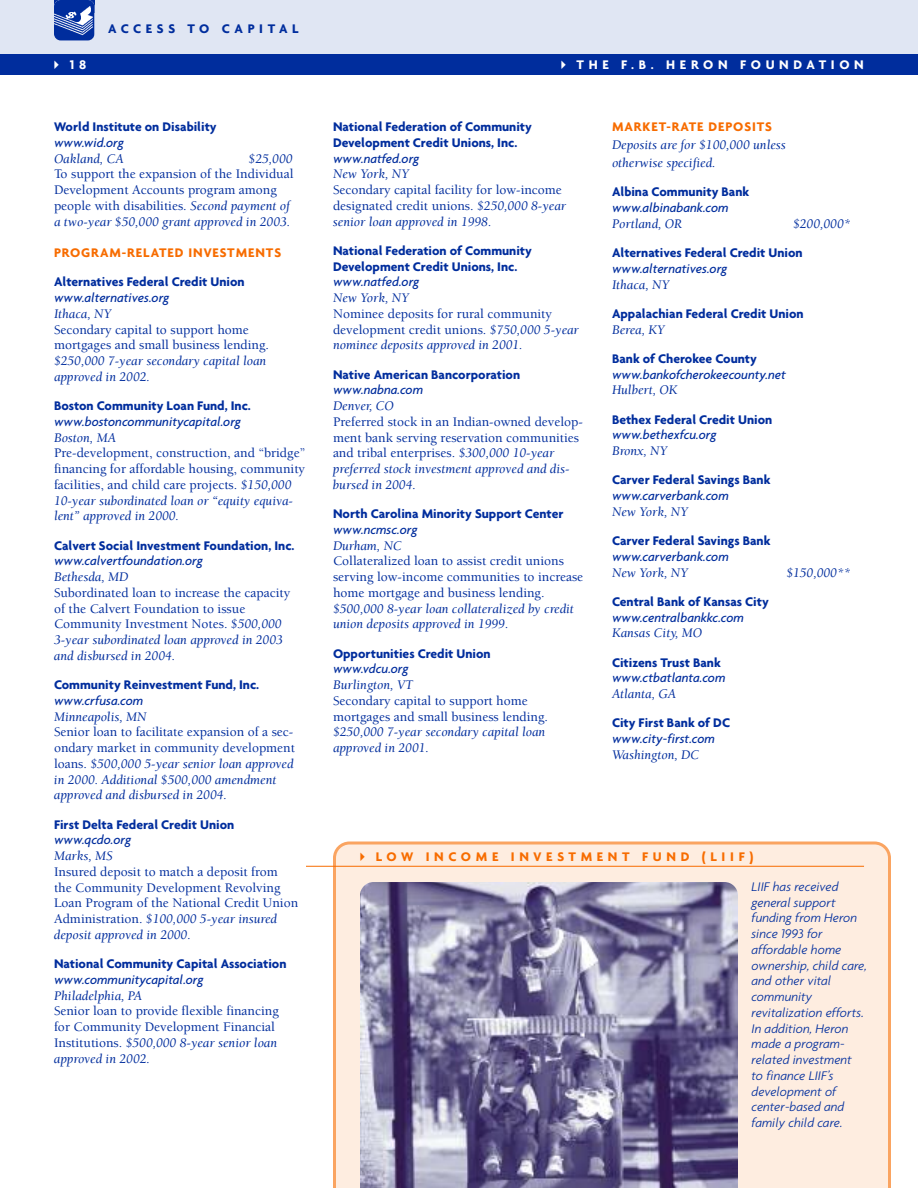
<style>
.page{position:relative;width:918px;height:1188px;background:#fff}
.page>*{position:absolute;margin:0;border:0;box-sizing:border-box;transform-origin:0 0}
.t1{font:500 13.5px/15.8px "Berkeley";color:#002d9d}
.t2{font:700 13.5px/15.8px "Agenda";color:#002d9d}
.t3{font:italic 13.5px/15.8px "Berkeley";color:#002d9d}
.t4{font:italic 500 13.5px "Agenda";color:#002d9d}
.t5{font:italic 300 13.5px/15.8px "Agenda";color:#002d9d}
.t6{font:700 13.5px "Agenda";letter-spacing:.065em;color:#f76c00}
.t7{font:700 13.5px "Agenda";letter-spacing:.345em;color:#f76c00}
.t8{font:700 13.5px "Agenda";letter-spacing:.345em;color:#fff}
.t9{font:700 13.5px "Agenda";letter-spacing:.345em;color:#002d9d}
.s1{font-weight:400;font-style:italic}
.s2{font-weight:500;font-style:normal}
</style>
<div class="page">
<div style="left:0;top:54px;width:918px;height:20px;background:#002d9d"></div>
<div style="left:0;top:0;width:918px;height:54px;background:#e0e6f3"></div>
<div style="left:333px;top:842px;width:558px;height:346px;background:#feede0"></div>
<hr style="left:306px;top:866px;width:558px;height:1px;background:#f76c00">
<img style="left:360px;top:882px;width:378px;height:306px">
<svg style="left:54px;top:0;width:40px;height:4px"></svg>
<img style="left:54px;top:0;width:40px;height:40px;border-radius:7px">
<p class="t9" style="left:108px;top:21px;width:192px">ACCESS TO CAPITAL</p>
<p class="t8" style="left:49px;top:56px;width:38px">✔18</p>
<p class="t8" style="left:556px;top:56px;width:309px">✔ THE F.B. HERON FOUNDATION</p>
<p class="t2" style="left:54px;top:119px;width:164px">World Institute on Disability</p>
<p class="t4" style="left:54px;top:134px;width:72px">www.wid.org</p>
<p class="t3" style="left:54px;top:152px;width:71px">Oakland, CA</p>
<p class="t3" style="left:249px;top:152px;width:45px">$25,000</p>
<p class="t1" style="left:54px;top:167px;width:241px">To support the expansion of the Individual Development Accounts program among people with disabilities. <span class="s1">Second payment of a two-year $50,000 grant approved in 2003.</span></p>
<p class="t6" style="left:54px;top:245px;width:229px">PROGRAM-RELATED INVESTMENTS</p>
<p class="t2" style="left:54px;top:274px;width:192px">Alternatives Federal Credit Union</p>
<p class="t4" style="left:54px;top:290px;width:117px">www.alternatives.org</p>
<p class="t3" style="left:54px;top:307px;width:59px">Ithaca, NY</p>
<p class="t1" style="left:54px;top:323px;width:217px">Secondary capital to support home mortgages and small business lending.</p>
<p class="t3" style="left:54px;top:354px;width:214px">$250,000 7-year secondary capital loan approved in 2002.</p>
<p class="t2" style="left:54px;top:398px;width:198px">Boston Community Loan Fund, Inc.</p>
<p class="t4" style="left:54px;top:413px;width:189px">www.bostoncommunitycapital.org</p>
<p class="t3" style="left:54px;top:431px;width:63px">Boston, MA</p>
<p class="t1" style="left:54px;top:446px;width:253px">Pre-development, construction, and “bridge” financing for affordable housing, community facilities, and child care projects. <span class="s1">$150,000<br>10-year subordinated loan or “equity equiva&shy;lent” approved in 2000.</span></p>
<p class="t2" style="left:54px;top:537px;width:242px">Calvert Social Investment Foundation, Inc.</p>
<p class="t4" style="left:54px;top:553px;width:150px">www.calvertfoundation.org</p>
<p class="t3" style="left:54px;top:570px;width:76px">Bethesda, MD</p>
<p class="t1" style="left:54px;top:586px;width:238px">Subordinated loan to increase the capacity of the Calvert Foundation to issue Community Investment Notes. <span class="s1">$500,000<br>3-year subordinated loan approved in 2003 and disbursed in 2004.</span></p>
<p class="t2" style="left:54px;top:677px;width:207px">Community Reinvestment Fund, Inc.</p>
<p class="t4" style="left:54px;top:692px;width:91px">www.crfusa.com</p>
<p class="t3" style="left:54px;top:710px;width:94px">Minneapolis, MN</p>
<p class="t3" style="left:54px;top:725px;width:243px"><span class="s2">Senior loan to facilitate expansion of a sec&shy;ondary market in community development loans.</span> $500,000 5-year senior loan approved in 2000. Additional $500,000 amendment approved and disbursed in 2004.</p>
<p class="t2" style="left:54px;top:816px;width:182px">First Delta Federal Credit Union</p>
<p class="t4" style="left:54px;top:832px;width:79px">www.qcdo.org</p>
<p class="t3" style="left:54px;top:849px;width:60px">Marks, MS</p>
<p class="t1" style="left:54px;top:865px;width:246px">Insured deposit to match a deposit from the Community Development Revolving Loan Program of the National Credit Union Administration. <span class="s1">$100,000 5-year insured deposit approved in 2000.</span></p>
<p class="t2" style="left:54px;top:956px;width:234px">National Community Capital Association</p>
<p class="t4" style="left:54px;top:971px;width:151px">www.communitycapital.org</p>
<p class="t3" style="left:54px;top:989px;width:90px">Philadelphia, PA</p>
<p class="t1" style="left:54px;top:1004px;width:226px">Senior loan to provide flexible financing for Community Development Financial Institutions. <span class="s1">$500,000 8-year senior loan approved in 2002.</span></p>
<p class="t2" style="left:333px;top:119px;width:201px">National Federation of Community<br>Development Credit Unions, Inc.</p>
<p class="t4" style="left:333px;top:150px;width:88px">www.natfed.org</p>
<p class="t3" style="left:333px;top:167px;width:77px">New York, NY</p>
<p class="t1" style="left:333px;top:183px;width:235px">Secondary capital facility for low-income designated credit unions. <span class="s1">$250,000 8-year senior loan approved in 1998.</span></p>
<p class="t2" style="left:333px;top:242px;width:201px">National Federation of Community<br>Development Credit Unions, Inc.</p>
<p class="t4" style="left:333px;top:274px;width:88px">www.natfed.org</p>
<p class="t3" style="left:333px;top:291px;width:77px">New York, NY</p>
<p class="t1" style="left:333px;top:307px;width:247px">Nominee deposits for rural community development credit unions. <span class="s1">$750,000 5-year nominee deposits approved in 2001.</span></p>
<p class="t2" style="left:333px;top:366px;width:189px">Native American Bancorporation</p>
<p class="t4" style="left:333px;top:382px;width:92px">www.nabna.com</p>
<p class="t3" style="left:333px;top:399px;width:62px">Denver, CO</p>
<p class="t1" style="left:333px;top:415px;width:251px">Preferred stock in an Indian-owned develop&shy;ment bank serving reservation communities and tribal enterprises. <span class="s1">$300,000 10-year preferred stock investment approved and dis&shy;bursed in 2004.</span></p>
<p class="t2" style="left:333px;top:506px;width:232px">North Carolina Minority Support Center</p>
<p class="t4" style="left:333px;top:521px;width:86px">www.ncmsc.org</p>
<p class="t3" style="left:333px;top:539px;width:70px">Durham, NC</p>
<p class="t1" style="left:333px;top:554px;width:252px">Collateralized loan to assist credit unions serving low-income communities to increase home mortgage and business lending.</p>
<p class="t3" style="left:333px;top:602px;width:242px">$500,000 8-year loan collateralized by credit union deposits approved in 1999.</p>
<p class="t2" style="left:333px;top:645px;width:159px">Opportunities Credit Union</p>
<p class="t4" style="left:333px;top:661px;width:77px">www.vdcu.org</p>
<p class="t3" style="left:333px;top:678px;width:82px">Burlington, VT</p>
<p class="t1" style="left:333px;top:694px;width:217px">Secondary capital to support home mortgages and small business lending.</p>
<p class="t3" style="left:333px;top:725px;width:214px">$250,000 7-year secondary capital loan approved in 2001.</p>
<p class="t6" style="left:612px;top:119px;width:161px">MARKET-RATE DEPOSITS</p>
<p class="t3" style="left:612px;top:137px;width:175px;line-height:18px">Deposits are for $100,000 unless otherwise specified.</p>
<p class="t2" style="left:612px;top:184px;width:139px">Albina Community Bank</p>
<p class="t4" style="left:612px;top:200px;width:118px">www.albinabank.com</p>
<p class="t3" style="left:612px;top:217px;width:71px">Portland, OR</p>
<p class="t3" style="left:793px;top:217px;width:59px">$200,000*</p>
<p class="t2" style="left:612px;top:245px;width:192px">Alternatives Federal Credit Union</p>
<p class="t4" style="left:612px;top:260px;width:117px">www.alternatives.org</p>
<p class="t3" style="left:612px;top:278px;width:59px">Ithaca, NY</p>
<p class="t2" style="left:612px;top:305px;width:193px">Appalachian Federal Credit Union</p>
<p class="t3" style="left:612px;top:323px;width:54px">Berea, KY</p>
<p class="t2" style="left:612px;top:350px;width:147px">Bank of Cherokee County</p>
<p class="t4" style="left:612px;top:366px;width:175px">www.bankofcherokeecounty.net</p>
<p class="t3" style="left:612px;top:383px;width:67px">Hulbert, OK</p>
<p class="t2" style="left:612px;top:411px;width:162px">Bethex Federal Credit Union</p>
<p class="t4" style="left:612px;top:427px;width:106px">www.bethexfcu.org</p>
<p class="t3" style="left:612px;top:444px;width:57px">Bronx, NY</p>
<p class="t2" style="left:612px;top:472px;width:160px">Carver Federal Savings Bank</p>
<p class="t4" style="left:612px;top:488px;width:118px">www.carverbank.com</p>
<p class="t3" style="left:612px;top:505px;width:77px">New York, NY</p>
<p class="t2" style="left:612px;top:533px;width:160px">Carver Federal Savings Bank</p>
<p class="t4" style="left:612px;top:548px;width:118px">www.carverbank.com</p>
<p class="t3" style="left:612px;top:566px;width:77px">New York, NY</p>
<p class="t3" style="left:786px;top:566px;width:66px">$150,000**</p>
<p class="t2" style="left:612px;top:593px;width:158px">Central Bank of Kansas City</p>
<p class="t4" style="left:612px;top:609px;width:134px">www.centralbankkc.com</p>
<p class="t3" style="left:612px;top:626px;width:92px">Kansas City, MO</p>
<p class="t2" style="left:612px;top:654px;width:110px">Citizens Trust Bank</p>
<p class="t4" style="left:612px;top:670px;width:115px">www.ctbatlanta.com</p>
<p class="t3" style="left:612px;top:687px;width:66px">Atlanta, GA</p>
<p class="t2" style="left:612px;top:715px;width:120px">City First Bank of DC</p>
<p class="t4" style="left:612px;top:731px;width:104px">www.city-first.com</p>
<p class="t3" style="left:612px;top:748px;width:89px">Washington, DC</p>
<p class="t7" style="left:355px;top:848px;width:399px">✔ LOW INCOME INVESTMENT FUND (LIIF)</p>
<p class="t5" style="left:751px;top:878px;width:117px">LIIF has received general support funding from Heron since 1993 for affordable home ownership, child care, and other vital community revitalization efforts.<br>In addition, Heron made a program&shy;related investment<br>to finance LIIF’s development of center-based and family child care.</p>
</div>
